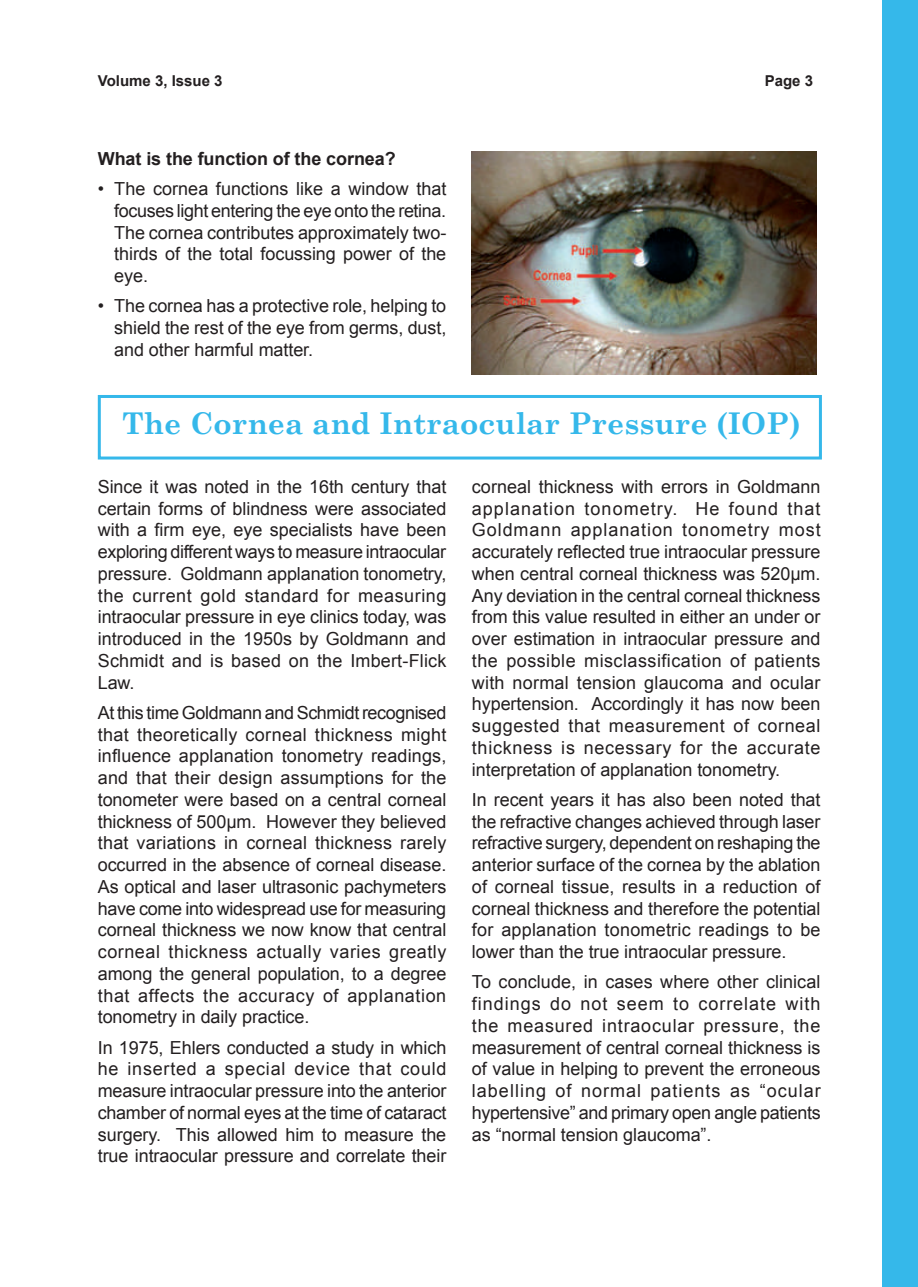
<style>
.page{position:relative;width:918px;height:1287px;background:#fff}
.page>*{position:absolute;margin:0;border:0;box-sizing:border-box;transform-origin:0 0}
.t1{font:700 30px "Century Schoolbook";color:#35b8ea}
.t2{font:18px/21.8px "Arial";letter-spacing:-.005em;color:#231f20;text-align:justify}
.t3{font:700 18px "Arial";letter-spacing:-.005em;color:#231f20}
.t4{font:700 15px "Arial";color:#231f20}
</style>
<div class="page">
<div style="left:882px;top:0;width:36px;height:1287px;background:#35b8ea"></div>
<img style="left:472px;top:152px;width:345px;height:223px">
<div style="left:98px;top:395px;width:724px;height:65px;border:3px solid #35b8ea"></div>
<p class="t4" style="left:98px;top:73px;width:126px">Volume 3, Issue 3</p>
<p class="t4" style="left:765px;top:73px;width:50px">Page 3</p>
<p class="t3" style="left:98px;top:149px;width:299px">What is the function of the cornea?</p>
<p class="t2" style="left:114px;top:178px;width:334px;text-indent:-16px">• The cornea functions like a window that focuses light entering the eye onto the retina.<br>The cornea contributes approximately two&shy;thirds of the total focussing power of the eye.</p>
<p class="t2" style="left:114px;top:295px;width:334px;text-indent:-17px">• The cornea has a protective role, helping to shield the rest of the eye from germs, dust, and other harmful matter.</p>
<h1 class="t1" style="left:122px;top:404px;width:680px">The Cornea and Intraocular Pressure (IOP)</h1>
<p class="t2" style="left:98px;top:476px;width:350px">Since it was noted in the 16th century that certain forms of blindness were associated with a firm eye, eye specialists have been exploring different ways to measure intraocular pressure. Goldmann applanation tonometry, the current gold standard for measuring intraocular pressure in eye clinics today, was introduced in the 1950s by Goldmann and Schmidt and is based on the Imbert-Flick Law.</p>
<p class="t2" style="left:98px;top:702px;width:350px">At this time Goldmann and Schmidt recognised that theoretically corneal thickness might influence applanation tonometry readings, and that their design assumptions for the tonometer were based on a central corneal thickness of 500µm. However they believed that variations in corneal thickness rarely occurred in the absence of corneal disease.<br>As optical and laser ultrasonic pachymeters have come into widespread use for measuring corneal thickness we now know that central corneal thickness actually varies greatly among the general population, to a degree that affects the accuracy of applanation tonometry in daily practice.</p>
<p class="t2" style="left:98px;top:1036px;width:350px">In 1975, Ehlers conducted a study in which he inserted a special device that could measure intraocular pressure into the anterior chamber of normal eyes at the time of cataract surgery. This allowed him to measure the true intraocular pressure and correlate their</p>
<p class="t2" style="left:472px;top:476px;width:350px">corneal thickness with errors in Goldmann applanation tonometry. He found that Goldmann applanation tonometry most accurately reflected true intraocular pressure when central corneal thickness was 520µm.<br>Any deviation in the central corneal thickness from this value resulted in either an under or over estimation in intraocular pressure and the possible misclassification of patients with normal tension glaucoma and ocular hypertension. Accordingly it has now been suggested that measurement of corneal thickness is necessary for the accurate interpretation of applanation tonometry.</p>
<p class="t2" style="left:472px;top:789px;width:350px">In recent years it has also been noted that the refractive changes achieved through laser refractive surgery, dependent on reshaping the anterior surface of the cornea by the ablation of corneal tissue, results in a reduction of corneal thickness and therefore the potential for applanation tonometric readings to be lower than the true intraocular pressure.</p>
<p class="t2" style="left:472px;top:971px;width:350px">To conclude, in cases where other clinical findings do not seem to correlate with the measured intraocular pressure, the measurement of central corneal thickness is of value in helping to prevent the erroneous labelling of normal patients as “ocular hypertensive” and primary open angle patients as “normal tension glaucoma”.</p>
</div>
